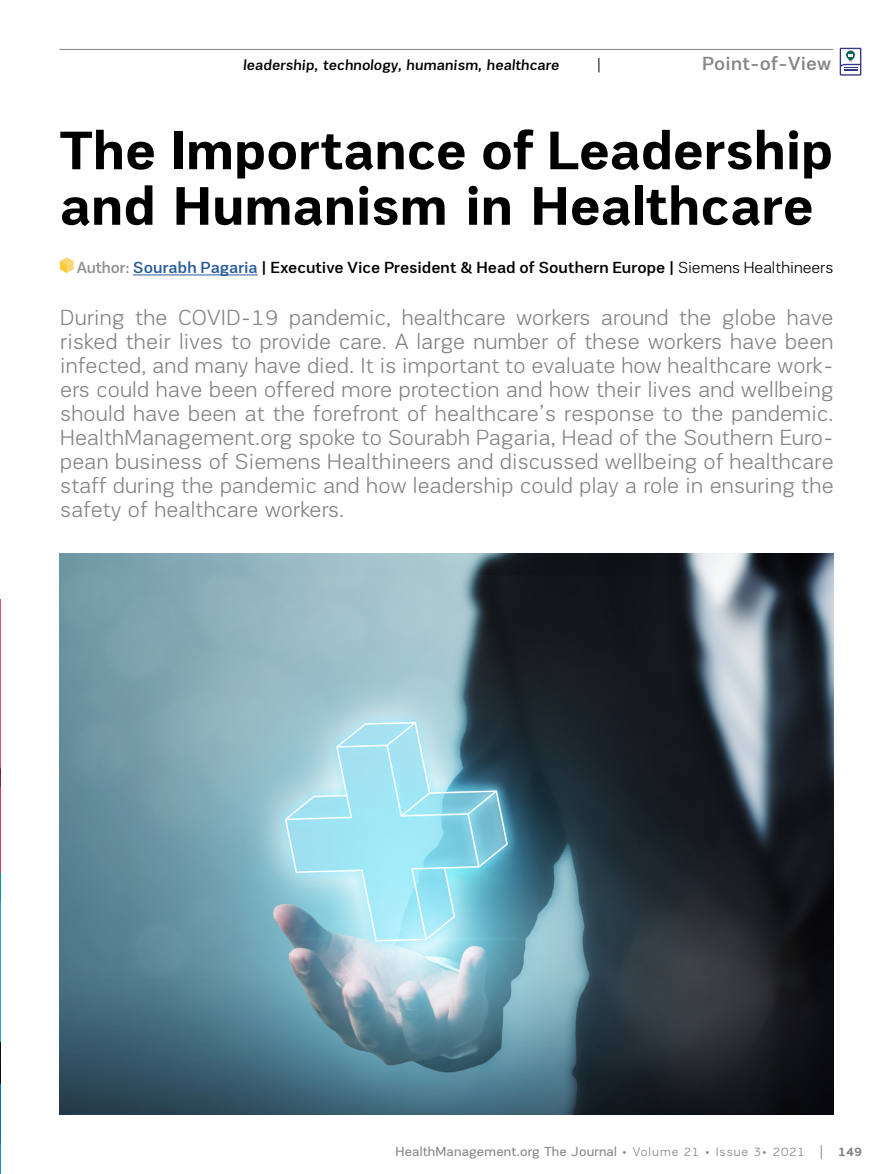
<style>
.page{position:relative;width:893px;height:1174px;background:#fff}
.page>*{position:absolute;margin:0;border:0;box-sizing:border-box;transform-origin:0 0}
.t1{font:700 55.5px/55.5px "PRC Fidelity";letter-spacing:-.005em;color:#000}
.t2{font:300 22.5px/24px "PRC Fidelity";letter-spacing:.01em;color:#858584;text-align:justify}
.t3{font:500 19.5px "PRC Fidelity";letter-spacing:.01em;color:#868587}
.t4{font:500 16.5px "PRC Fidelity";color:#000}
.t5{font:500 15px "PRC Fidelity";color:#000}
.t6{font:13.5px "PRC Fidelity";letter-spacing:.01em;color:#858584}
.t7{font:700 12.75px "PRC Fidelity";color:#858584}
.s1{color:#909090}
.s2{color:#275b9b}
.s3{font-weight:300}
.s4{font-weight:300;font-size:12.75px}
</style>
<div class="page">
<hr style="left:60px;top:49px;width:773px;height:1px;background:#868587">
<svg style="left:598px;top:58px;width:1px;height:14px"></svg>
<svg style="left:821px;top:1145px;width:1px;height:14px"></svg>
<svg style="left:839px;top:47px;width:23px;height:29px"></svg>
<hr style="left:0;top:600px;width:1px;height:186px;background:#e3385b">
<hr style="left:0;top:786px;width:1px;height:89px;background:#e3385b">
<hr style="left:0;top:1084px;width:1px;height:90px;background:#0f9ac5">
<hr style="left:0;top:896px;width:1px;height:188px;background:#0f9ac5">
<svg style="left:0;top:1084px;width:1px;height:60px"></svg>
<svg style="left:0;top:873px;width:1px;height:28px"></svg>
<img style="left:60px;top:553px;width:773px;height:561px">
<hr style="left:133px;top:274px;width:125px;height:1px;background:#275b9b">
<svg style="left:60px;top:257px;width:14px;height:16px"></svg>
<p class="t5" style="left:243px;top:56px;width:319px">leadership, technology, humanism, healthcare</p>
<p class="t3" style="left:702px;top:52px;width:131px">Point-of-View</p>
<h1 class="t1" style="left:60px;top:122px;width:775px">The Importance of Leadership and Humanism in Healthcare</h1>
<p class="t4" style="left:77px;top:258px;width:758px"><span class="s1">Author:</span> <span class="s2">Sourabh Pagaria</span> | Executive Vice President &amp; Head of Southern Europe | <span class="s3">Siemens Healthineers</span></p>
<p class="t2" style="left:60px;top:305px;width:775px">During the COVID-19 pandemic, healthcare workers around the globe have risked their lives to provide care. A large number of these workers have been infected, and many have died. It is important to evaluate how healthcare work&shy;ers could have been offered more protection and how their lives and wellbeing should have been at the forefront of healthcare’s response to the pandemic.<br>HealthManagement.org spoke to Sourabh Pagaria, Head of the Southern Euro&shy;pean business of Siemens Healthineers and discussed wellbeing of healthcare staff during the pandemic and how leadership could play a role in ensuring the safety of healthcare workers.</p>
<p class="t6" style="left:395px;top:1144px;width:411px">HealthManagement.org The Journal <span class="s4">• Volume 21 • Issue 3• 2021</span></p>
<p class="t7" style="left:838px;top:1144px;width:25px">149</p>
</div>
